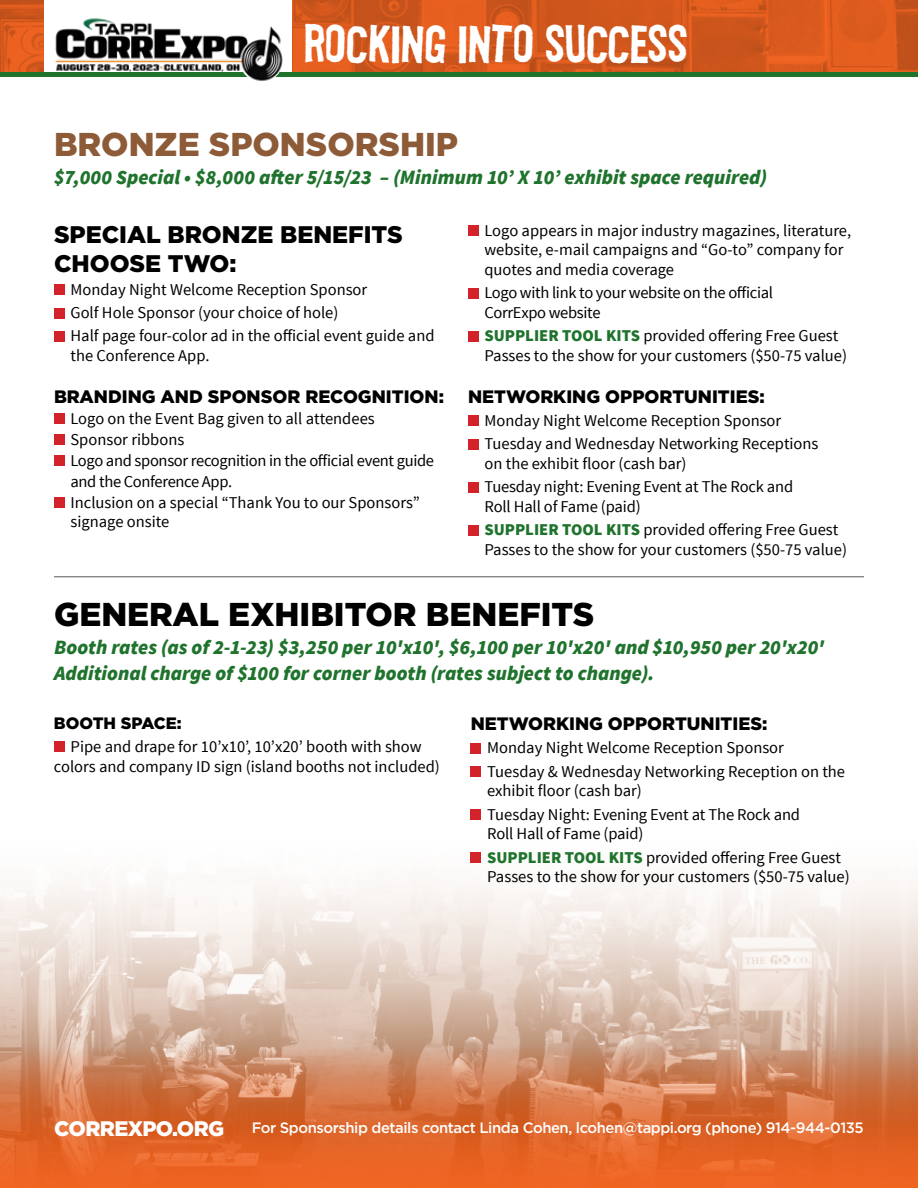
<style>
.page{position:relative;width:918px;height:1188px;background:#fff}
.page>*{position:absolute;margin:0;border:0;box-sizing:border-box;transform-origin:0 0}
.t1{font:49.2px "Flyerfonts Hardcore";letter-spacing:.01em;color:#fff}
.t2{font:900 33px "Gotham HTF";color:#000}
.t3{font:900 33px "Gotham HTF";color:#8e5b38}
.t4{font:900 24px/28.8px "Gotham HTF";color:#000}
.t5{font:900 21px "Gotham HTF";letter-spacing:-.03em;color:#fff}
.t6{font:italic 900 20.25px/25.5px "Source Sans Pro";color:#1f732d}
.t7{font:900 18px "Gotham HTF";color:#000}
.t8{font:16.5px/23.2px "Source Sans Pro";color:#000}
.t9{font:16.5px/19.8px "Source Sans Pro";letter-spacing:-.02em;color:#000}
.t10{font:900 16.5px "Gotham HTF";color:#000}
.t11{font:500 15px "Gotham HTF";letter-spacing:-.03em;color:#fff}
.s1{font-weight:900;color:#1f732d}
</style>
<div class="page">
<img style="left:0;top:852px;width:918px;height:195px">
<svg style="left:0;top:1047px;width:918px;height:141px;background:#da7340"></svg>
<div style="left:54px;top:285px;width:10px;height:10px;background:#d2232a"></div>
<div style="left:54px;top:308px;width:10px;height:10px;background:#d2232a"></div>
<div style="left:54px;top:331px;width:10px;height:10px;background:#d2232a"></div>
<div style="left:54px;top:413px;width:10px;height:11px;background:#d2232a"></div>
<div style="left:54px;top:434px;width:10px;height:11px;background:#d2232a"></div>
<div style="left:54px;top:455px;width:10px;height:11px;background:#d2232a"></div>
<div style="left:54px;top:497px;width:10px;height:11px;background:#d2232a"></div>
<div style="left:468px;top:225px;width:10px;height:11px;background:#d2232a"></div>
<div style="left:468px;top:288px;width:10px;height:10px;background:#d2232a"></div>
<div style="left:468px;top:331px;width:10px;height:10px;background:#d2232a"></div>
<div style="left:468px;top:416px;width:10px;height:10px;background:#d2232a"></div>
<div style="left:468px;top:439px;width:10px;height:10px;background:#d2232a"></div>
<div style="left:468px;top:482px;width:10px;height:10px;background:#d2232a"></div>
<div style="left:468px;top:525px;width:10px;height:10px;background:#d2232a"></div>
<div style="left:54px;top:742px;width:10px;height:10px;background:#d2232a"></div>
<div style="left:471px;top:743px;width:10px;height:10px;background:#d2232a"></div>
<div style="left:471px;top:766px;width:10px;height:11px;background:#d2232a"></div>
<div style="left:471px;top:809px;width:10px;height:11px;background:#d2232a"></div>
<div style="left:471px;top:852px;width:10px;height:11px;background:#d2232a"></div>
<hr style="left:54px;top:576px;width:810px;height:1px;background:#58595b">
<img style="left:0;top:0;width:918px;height:73px">
<div style="left:45px;top:0;width:247px;height:75px;background:#fff"></div>
<hr style="left:0;top:73px;width:918px;height:4px;background:#1f732d">
<img style="left:54px;top:18px;width:232px;height:64px">
<h1 class="t1" style="left:305px;top:13px;width:384px">ROCKING INTO SUCCESS</h1>
<h2 class="t3" style="left:54px;top:125px;width:406px">BRONZE SPONSORSHIP</h2>
<p class="t6" style="left:54px;top:165px;width:715px">$7,000 Special • $8,000 after 5/15/23 – (Minimum 10’ X 10’ exhibit space required)</p>
<h3 class="t4" style="left:54px;top:219px;width:350px">SPECIAL BRONZE BENEFITS<br>CHOOSE TWO:</h3>
<p class="t8" style="left:70px;top:278px;width:366px">Monday Night Welcome Reception Sponsor<br>Golf Hole Sponsor (your choice of hole)<br>Half page four-color ad in the official event guide and</p>
<p class="t8" style="left:70px;top:344px;width:140px">the Conference App.</p>
<p class="t7" style="left:54px;top:386px;width:391px">BRANDING AND SPONSOR RECOGNITION:</p>
<p class="t8" style="left:70px;top:408px;width:365px;line-height:20.7px">Logo on the Event Bag given to all attendees Sponsor ribbons<br>Logo and sponsor recognition in the official event guide and the Conference App.<br>Inclusion on a special “Thank You to our Sponsors” signage onsite</p>
<p class="t8" style="left:484px;top:220px;width:368px;line-height:19.8px">Logo appears in major industry magazines, literature, website, e-mail campaigns and “Go-to” company for quotes and media coverage</p>
<p class="t9" style="left:484px;top:283px;width:290px">Logo with link to your website on the official<br>CorrExpo website</p>
<p class="t8" style="left:484px;top:326px;width:364px;line-height:19.8px"><span class="s1">SUPPLIER TOOL KITS</span> provided offering Free Guest<br>Passes to the show for your customers ($50-75 value)</p>
<p class="t7" style="left:468px;top:386px;width:298px">NETWORKING OPPORTUNITIES:</p>
<p class="t8" style="left:484px;top:409px;width:336px">Monday Night Welcome Reception Sponsor<br>Tuesday and Wednesday Networking Receptions</p>
<p class="t8" style="left:484px;top:452px;width:310px">on the exhibit floor (cash bar)<br>Tuesday night: Evening Event at The Rock and</p>
<p class="t8" style="left:484px;top:495px;width:355px">Roll Hall of Fame (paid)<br><span class="s1">SUPPLIER TOOL KITS</span> provided offering Free Guest</p>
<p class="t8" style="left:484px;top:538px;width:364px">Passes to the show for your customers ($50-75 value)</p>
<h2 class="t2" style="left:54px;top:595px;width:542px">GENERAL EXHIBITOR BENEFITS</h2>
<p class="t6" style="left:54px;top:635px;width:772px">Booth rates (as of 2-1-23) $3,250 per 10'x10', $6,100 per 10'x20' and $10,950 per 20'x20'<br>Additional charge of $100 for corner booth (rates subject to change).</p>
<p class="t10" style="left:54px;top:713px;width:129px">BOOTH SPACE:</p>
<p class="t8" style="left:54px;top:737px;width:387px;line-height:19.8px;text-align:center">Pipe and drape for 10’x10’, 10’x20’ booth with show colors and company ID sign (island booths not included)</p>
<p class="t7" style="left:471px;top:713px;width:298px">NETWORKING OPPORTUNITIES:</p>
<p class="t8" style="left:487px;top:737px;width:359px">Monday Night Welcome Reception Sponsor<br>Tuesday &amp; Wednesday Networking Reception on the</p>
<p class="t8" style="left:487px;top:780px;width:314px">exhibit floor (cash bar)<br>Tuesday Night: Evening Event at The Rock and</p>
<p class="t8" style="left:487px;top:823px;width:355px">Roll Hall of Fame (paid)<br><span class="s1">SUPPLIER TOOL KITS</span> provided offering Free Guest</p>
<p class="t8" style="left:487px;top:866px;width:364px">Passes to the show for your customers ($50-75 value)</p>
<p class="t5" style="left:54px;top:1116px;width:171px">CORREXPO.ORG</p>
<p class="t11" style="left:252px;top:1119px;width:613px">For Sponsorship details contact Linda Cohen, lcohen@tappi.org (phone) 914-944-0135</p>
</div>
